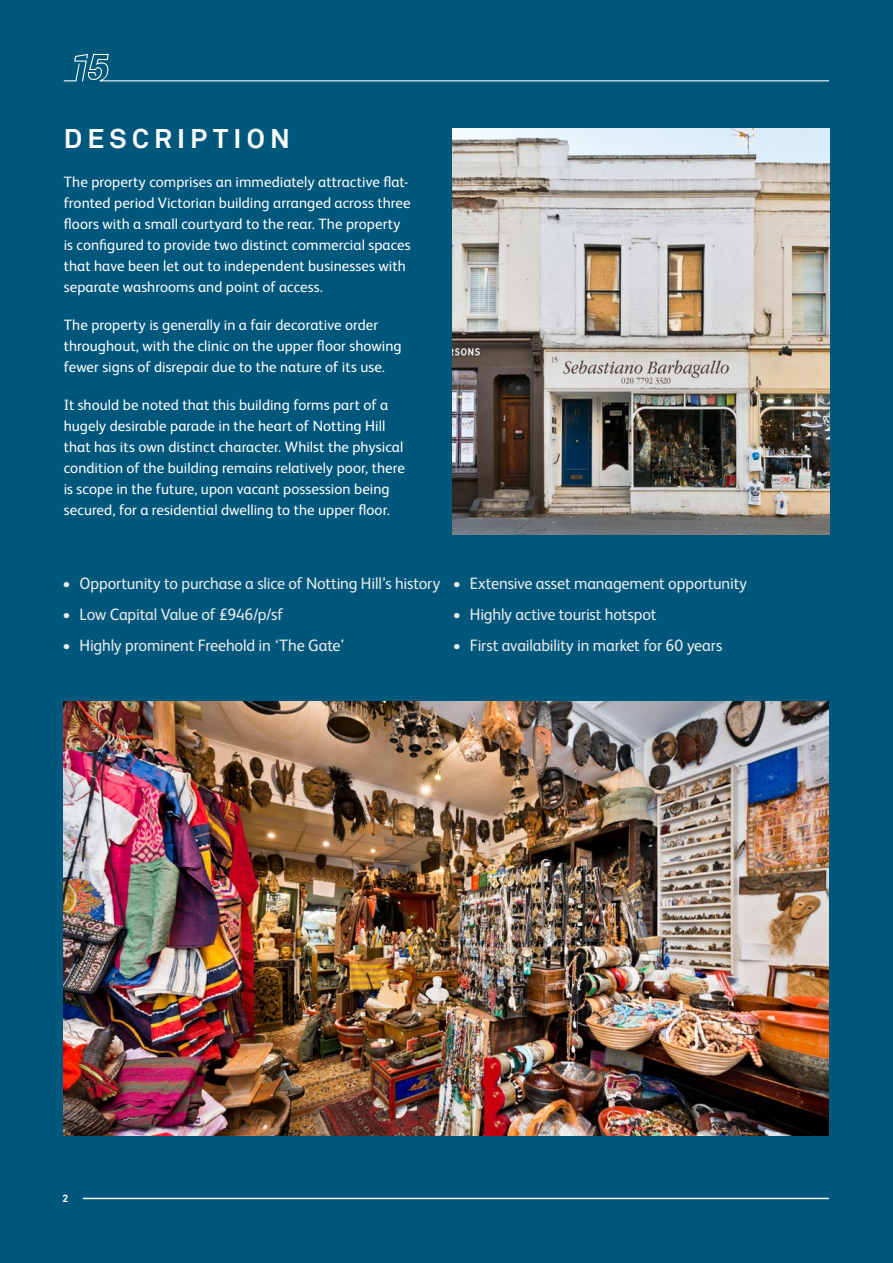
<style>
.page{position:relative;width:893px;height:1263px;background:#00577c}
.page>*{position:absolute;margin:0;border:0;box-sizing:border-box;transform-origin:0 0}
.t1{font:700 27px "Akkurat";letter-spacing:.195em;color:#fff}
.t2{font:16.5px "FS Albert";letter-spacing:-.01em;color:#ededed}
.t3{font:15px/21px "FS Albert";letter-spacing:.005em;color:#fff}
.t4{font:700 10.5px "Akkurat";color:#fff}
</style>
<div class="page">
<img style="left:453px;top:129px;width:376px;height:406px">
<img style="left:63px;top:702px;width:766px;height:433px">
<hr style="left:83px;top:1198px;width:746px;height:1px;background:#fff">
<svg style="left:64px;top:54px;width:765px;height:27px"></svg>
<h1 class="t1" style="left:64px;top:122px;width:227px">DESCRIPTION</h1>
<p class="t3" style="left:64px;top:171px;width:348px">The property comprises an immediately attractive flat&shy;fronted period Victorian building arranged across three floors with a small courtyard to the rear. The property is configured to provide two distinct commercial spaces that have been let out to independent businesses with separate washrooms and point of access.</p>
<p class="t3" style="left:64px;top:314px;width:339px">The property is generally in a fair decorative order throughout, with the clinic on the upper floor showing fewer signs of disrepair due to the nature of its use.</p>
<p class="t3" style="left:64px;top:394px;width:343px">It should be noted that this building forms part of a hugely desirable parade in the heart of Notting Hill that has its own distinct character. Whilst the physical condition of the building remains relatively poor, there is scope in the future, upon vacant possession being secured, for a residential dwelling to the upper floor.</p>
<p class="t2" style="left:63px;top:573px;width:379px">• Opportunity to purchase a slice of Notting Hill’s history</p>
<p class="t2" style="left:63px;top:604px;width:222px">• Low Capital Value of £946/p/sf</p>
<p class="t2" style="left:63px;top:635px;width:284px">• Highly prominent Freehold in ‘The Gate’</p>
<p class="t2" style="left:453px;top:573px;width:296px">• Extensive asset management opportunity</p>
<p class="t2" style="left:453px;top:604px;width:205px">• Highly active tourist hotspot</p>
<p class="t2" style="left:453px;top:635px;width:271px">• First availability in market for 60 years</p>
<p class="t4" style="left:63px;top:1191px;width:7px">2</p>
</div>
